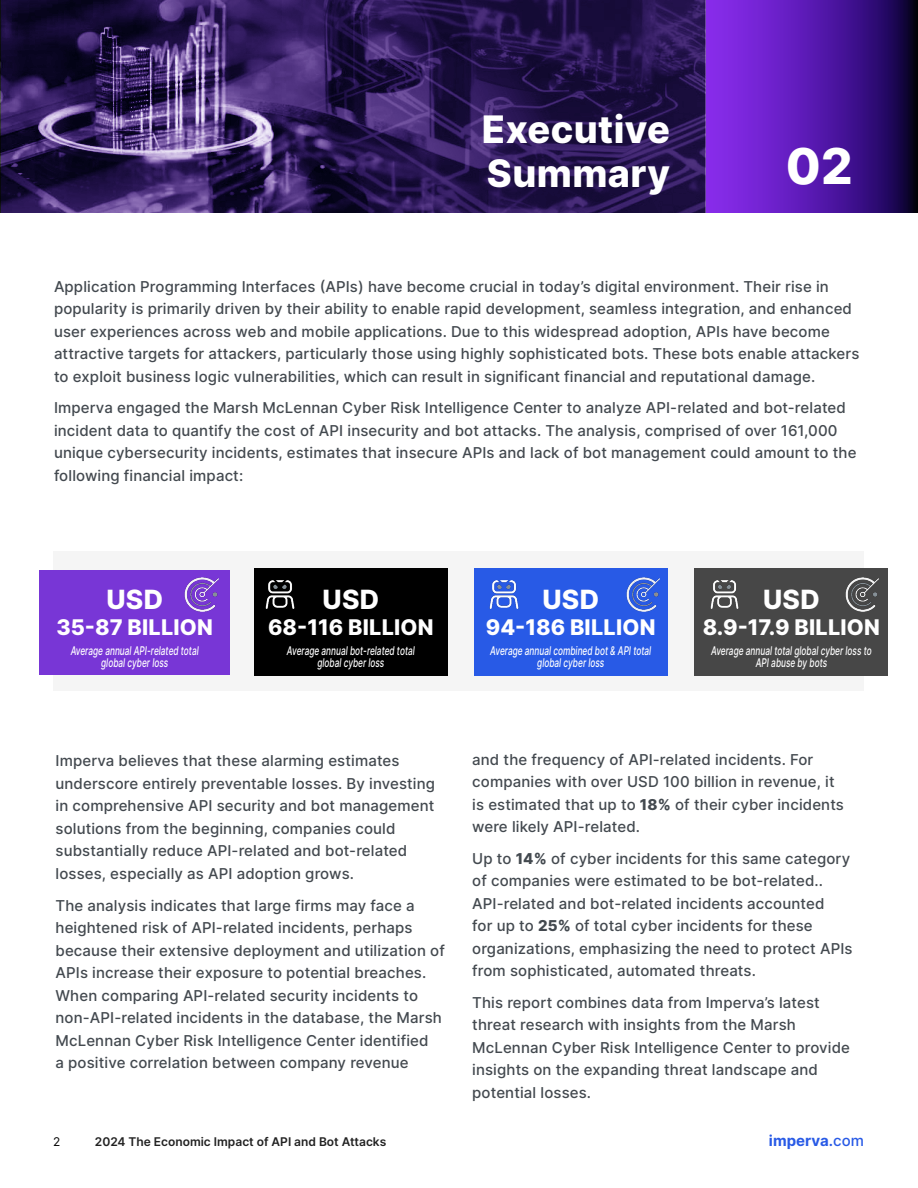
<style>
.page{position:relative;width:918px;height:1188px;background:#fff}
.page>*{position:absolute;margin:0;border:0;box-sizing:border-box;transform-origin:0 0}
.t1{font:800 49.5px "Inter";color:#fff}
.t2{font:800 37.95px/44px "Inter";letter-spacing:.01em;color:#fff}
.t3{font:800 26.55px "Inter";letter-spacing:.01em;color:#fff}
.t4{font:800 21.6px "Inter";letter-spacing:.01em;color:#fff}
.t5{font:500 15px/22.5px "Inter";letter-spacing:.01em;color:#43494f}
.t6{font:700 15px "Inter";color:#285ae6}
.t7{font:italic 500 12px/12px "Inter";color:#fff;text-align:center;scale:.69 1}
.t8{font:600 12px "Inter";color:#212121}
.t9{font:12px "Inter";color:#000}
.s1{font-weight:800}
.s2{font-weight:600}
.s3{font-weight:500}
</style>
<div class="page">
<svg style="left:1px;top:0;width:917px;height:213px;background:#391e69"></svg>
<div style="left:53px;top:551px;width:811px;height:140px;background:#f5f5f5"></div>
<div style="left:39px;top:570px;width:191px;height:104px;background:#7836d6"></div>
<div style="left:474px;top:569px;width:194px;height:107px;background:#285ae6"></div>
<div style="left:254px;top:569px;width:194px;height:107px;background:#000"></div>
<img style="left:626px;top:577px;width:34px;height:35px">
<img style="left:489px;top:580px;width:30px;height:29px">
<img style="left:265px;top:580px;width:30px;height:29px">
<img style="left:185px;top:577px;width:33px;height:35px">
<div style="left:695px;top:569px;width:193px;height:107px;background:#474747"></div>
<img style="left:846px;top:577px;width:33px;height:35px">
<img style="left:710px;top:580px;width:29px;height:29px">
<h2 class="t2" style="left:482px;top:106px;width:190px">Executive<br>Summary</h2>
<h1 class="t1" style="left:786px;top:130px;width:69px">02</h1>
<p class="t5" style="left:54px;top:275px;width:807px">Application Programming Interfaces (APIs) have become crucial in today’s digital environment. Their rise in popularity is primarily driven by their ability to enable rapid development, seamless integration, and enhanced user experiences across web and mobile applications. Due to this widespread adoption, APIs have become attractive targets for attackers, particularly those using highly sophisticated bots. These bots enable attackers to exploit business logic vulnerabilities, which can result in significant financial and reputational damage.</p>
<p class="t5" style="left:54px;top:396px;width:804px">Imperva engaged the Marsh McLennan Cyber Risk Intelligence Center to analyze API-related and bot-related incident data to quantify the cost of API insecurity and bot attacks. The analysis, comprised of over 161,000 unique cybersecurity incidents, estimates that insecure APIs and lack of bot management could amount to the following financial impact:</p>
<h3 class="t3" style="left:106px;top:580px;width:58px">USD</h3>
<h3 class="t4" style="left:56px;top:611px;width:158px">35-87 BILLION</h3>
<p class="t7" style="left:71px;top:644px;width:187px">Average annual API-related total global cyber loss</p>
<h3 class="t3" style="left:323px;top:580px;width:58px">USD</h3>
<h3 class="t4" style="left:268px;top:611px;width:167px">68-116 BILLION</h3>
<p class="t7" style="left:287px;top:644px;width:187px">Average annual bot-related total global cyber loss</p>
<h3 class="t3" style="left:542px;top:580px;width:58px">USD</h3>
<h3 class="t4" style="left:486px;top:611px;width:171px">94-186 BILLION</h3>
<p class="t7" style="left:490px;top:644px;width:235px">Average annual combined bot &amp; API total global cyber loss</p>
<h3 class="t3" style="left:763px;top:580px;width:58px">USD</h3>
<h3 class="t4" style="left:703px;top:611px;width:179px">8.9-17.9 BILLION</h3>
<p class="t7" style="left:711px;top:644px;width:234px">Average annual total global cyber loss to<br>API abuse by bots</p>
<p class="t5" style="left:56px;top:749px;width:381px">Imperva believes that these alarming estimates underscore entirely preventable losses. By investing in comprehensive API security and bot management solutions from the beginning, companies could substantially reduce API-related and bot-related losses, especially as API adoption grows.</p>
<p class="t5" style="left:56px;top:893px;width:391px">The analysis indicates that large firms may face a heightened risk of API-related incidents, perhaps because their extensive deployment and utilization of APIs increase their exposure to potential breaches.<br>When comparing API-related security incidents to non-API-related incidents in the database, the Marsh McLennan Cyber Risk Intelligence Center identified<br>a positive correlation between company revenue</p>
<p class="t5" style="left:472px;top:748px;width:373px">and the frequency of API-related incidents. For companies with over USD 100 billion in revenue, it is estimated that up to <span class="s1">18%</span> of their cyber incidents were likely API-related.</p>
<p class="t5" style="left:472px;top:847px;width:382px">Up to <span class="s1">14%</span> of cyber incidents for this same category of companies were estimated to be bot-related..<br>API-related and bot-related incidents accounted<br>for up to <span class="s1">25%</span> of total cyber incidents for these organizations, emphasizing the need to protect APIs from sophisticated, automated threats.</p>
<p class="t5" style="left:472px;top:991px;width:379px">This report combines data from Imperva’s latest threat research with insights from the Marsh McLennan Cyber Risk Intelligence Center to provide insights on the expanding threat landscape and potential losses.</p>
<p class="t9" style="left:53px;top:1133px;width:9px">2</p>
<p class="t8" style="left:95px;top:1133px;width:293px">2024 The Economic Impact of API and Bot Attacks</p>
<p class="t6" style="left:769px;top:1130px;width:97px">imperva<span class="s2">.</span><span class="s3">com</span></p>
</div>
